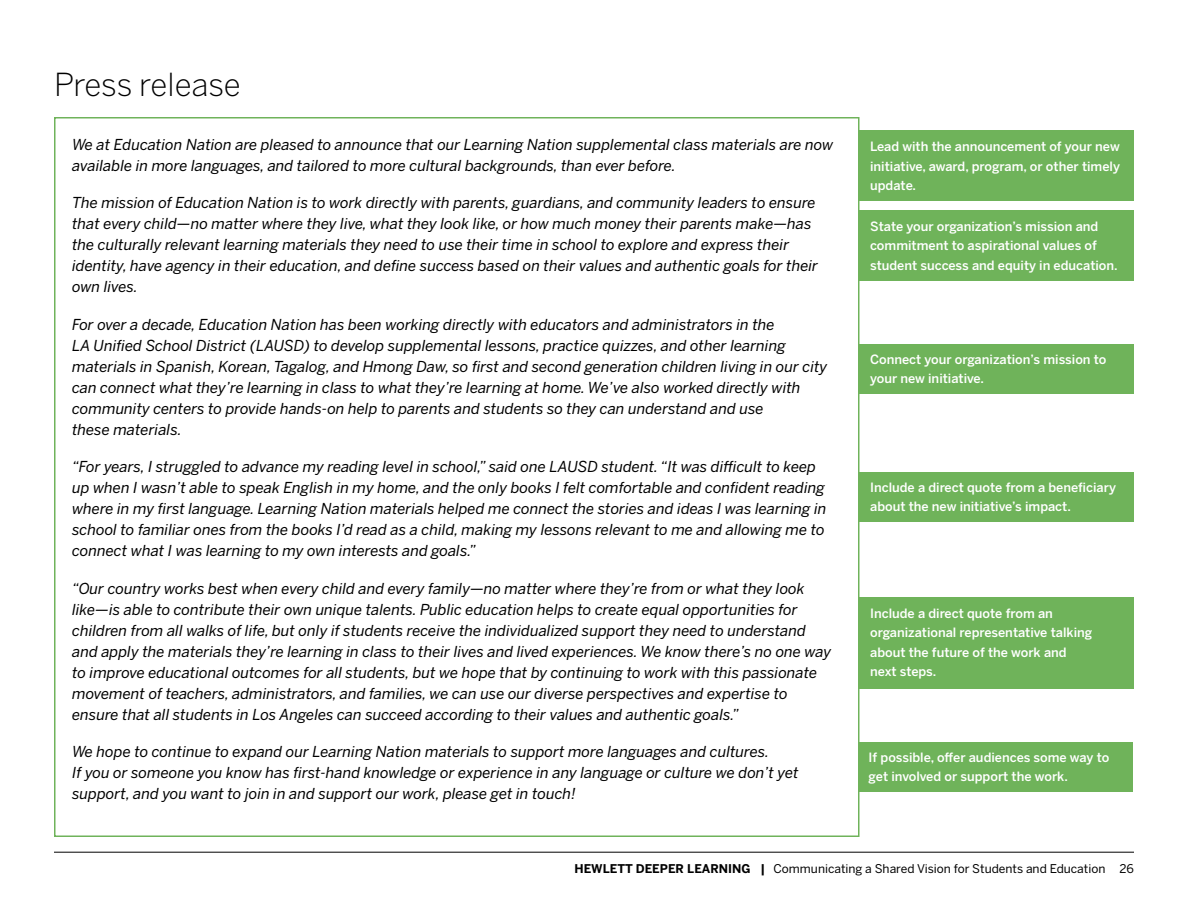
<style>
.page{position:relative;width:1188px;height:918px;background:#fff}
.page>*{position:absolute;margin:0;border:0;box-sizing:border-box;transform-origin:0 0}
.t1{font:300 31.5px "Benton Sans";letter-spacing:-.01em;color:#000}
.t2{font:italic 15px/21px "Benton Sans";color:#000}
.t3{font:500 12.75px/19.5px "Benton Sans";color:#fff}
.t4{font:12px "Benton Sans";color:#000}
.s1{font-weight:700}
</style>
<div class="page">
<hr style="left:54px;top:852px;width:1080px;height:1px;background:#000">
<div style="left:860px;top:131px;width:274px;height:70px;background:#6fb35a"></div>
<div style="left:860px;top:210px;width:274px;height:70px;background:#6fb35a"></div>
<div style="left:860px;top:345px;width:274px;height:49px;background:#6fb35a"></div>
<div style="left:860px;top:473px;width:274px;height:49px;background:#6fb35a"></div>
<div style="left:860px;top:597px;width:274px;height:92px;background:#6fb35a"></div>
<div style="left:858px;top:743px;width:274px;height:49px;background:#6fb35a"></div>
<h1 class="t1" style="left:54px;top:66px;width:188px">Press release</h1>
<p class="t2" style="left:72px;top:134px;width:763px">We at Education Nation are pleased to announce that our Learning Nation supplemental class materials are now available in more languages, and tailored to more cultural backgrounds, than ever before.</p>
<p class="t2" style="left:72px;top:192px;width:748px">The mission of Education Nation is to work directly with parents, guardians, and community leaders to ensure that every child—no matter where they live, what they look like, or how much money their parents make—has the culturally relevant learning materials they need to use their time in school to explore and express their identity, have agency in their education, and define success based on their values and authentic goals for their own lives.</p>
<p class="t2" style="left:72px;top:314px;width:757px">For over a decade, Education Nation has been working directly with educators and administrators in the<br>LA Unified School District (LAUSD) to develop supplemental lessons, practice quizzes, and other learning materials in Spanish, Korean, Tagalog, and Hmong Daw, so first and second generation children living in our city can connect what they’re learning in class to what they’re learning at home. We’ve also worked directly with community centers to provide hands-on help to parents and students so they can understand and use<br>these materials.</p>
<p class="t2" style="left:72px;top:456px;width:756px">“For years, I struggled to advance my reading level in school,” said one LAUSD student. “It was difficult to keep up when I wasn’t able to speak English in my home, and the only books I felt comfortable and confident reading where in my first language. Learning Nation materials helped me connect the stories and ideas I was learning in school to familiar ones from the books I’d read as a child, making my lessons relevant to me and allowing me to connect what I was learning to my own interests and goals.”</p>
<p class="t2" style="left:72px;top:578px;width:761px">“Our country works best when every child and every family—no matter where they’re from or what they look like—is able to contribute their own unique talents. Public education helps to create equal opportunities for children from all walks of life, but only if students receive the individualized support they need to understand and apply the materials they’re learning in class to their lives and lived experiences. We know there’s no one way to improve educational outcomes for all students, but we hope that by continuing to work with this passionate movement of teachers, administrators, and families, we can use our diverse perspectives and expertise to ensure that all students in Los Angeles can succeed according to their values and authentic goals.”</p>
<p class="t2" style="left:72px;top:741px;width:728px">We hope to continue to expand our Learning Nation materials to support more languages and cultures.<br>If you or someone you know has first-hand knowledge or experience in any language or culture we don’t yet support, and you want to join in and support our work, please get in touch!</p>
<p class="t3" style="left:870px;top:137px;width:251px;text-align:justify">Lead with the announcement of your new initiative, award, program, or other timely update.</p>
<p class="t3" style="left:870px;top:216px;width:249px">State your organization’s mission and commitment to aspirational values of student success and equity in education.</p>
<p class="t3" style="left:870px;top:349px;width:238px">Connect your organization’s mission to your new initiative.</p>
<p class="t3" style="left:870px;top:477px;width:247px">Include a direct quote from a beneficiary about the new initiative’s impact.</p>
<p class="t3" style="left:870px;top:603px;width:224px">Include a direct quote from an organizational representative talking about the future of the work and next steps.</p>
<p class="t3" style="left:869px;top:747px;width:242px">If possible, offer audiences some way to get involved or support the work.</p>
<p class="t4" style="left:575px;top:862px;width:561px"><span class="s1">HEWLETT DEEPER LEARNING |</span> Communicating a Shared Vision for Students and Education 26</p>
</div>
